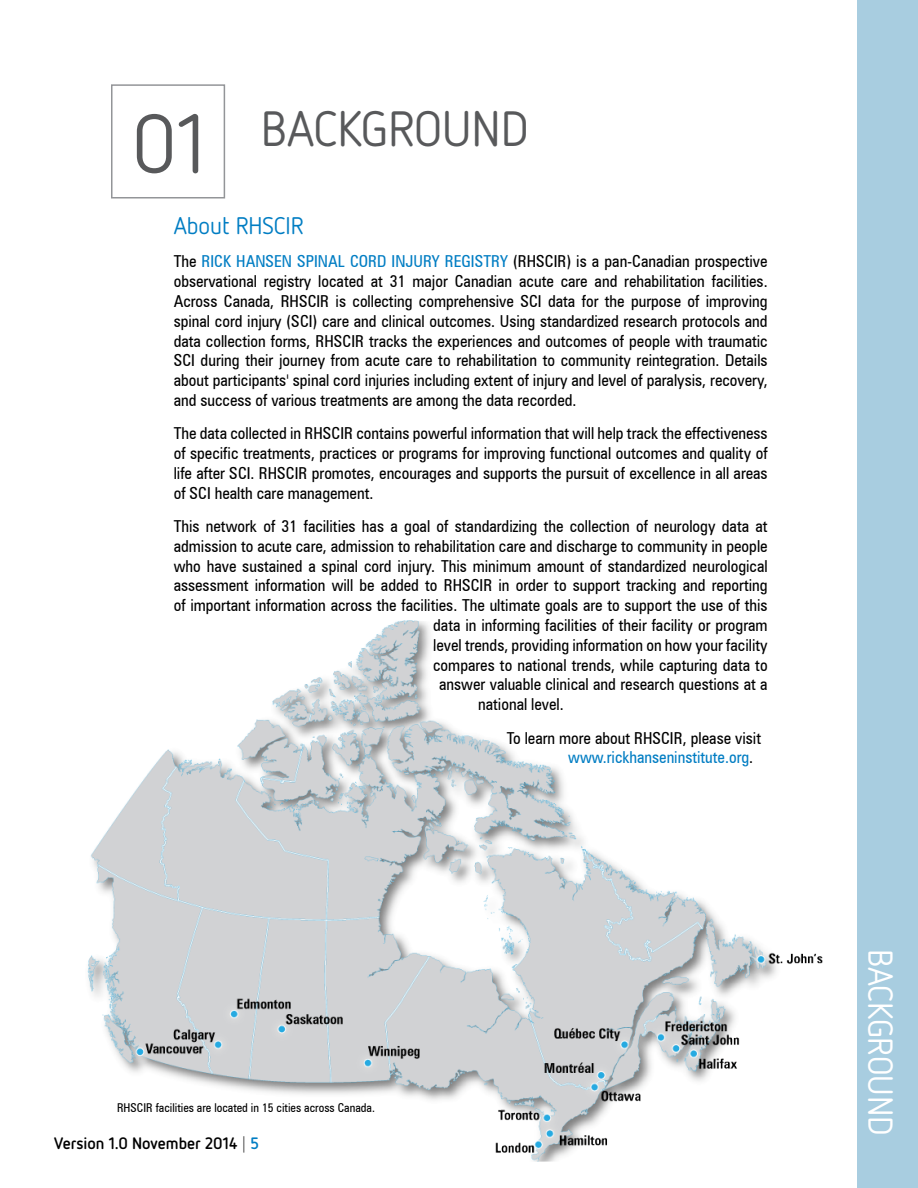
<style>
.page{position:relative;width:918px;height:1188px;background:#fff}
.page>*{position:absolute;margin:0;border:0;box-sizing:border-box;transform-origin:0 0}
.t1{font:82.5px "Netto OT";color:#58595b}
.t2{font:49.5px "Netto OT";color:#58595b}
.t3{font:34.5px "Netto OT";color:#fff}
.t4{font:24px "Netto OT";color:#007dc3}
.t5{font:condensed 16.5px/19.8px "Zurich BT";color:#000;text-align:justify}
.t6{font:700 16.5px "Netto OT";color:#000}
.t7{font:condensed 12.15px "Zurich BT";color:#000}
.s1{color:#007dc3}
.s2{font-weight:300}
</style>
<div class="page">
<div style="left:111px;top:84px;width:114px;height:115px;border:2px solid #939598"></div>
<img style="left:87px;top:620px;width:736px;height:542px">
<div style="left:857px;top:0;width:61px;height:1188px;background:#a8cde0"></div>
<h1 class="t1" style="left:131px;top:93px;width:76px">01</h1>
<h2 class="t2" style="left:261px;top:99px;width:270px">BACKGROUND</h2>
<h3 class="t4" style="left:174px;top:211px;width:131px">About RHSCIR</h3>
<p class="t5" style="left:174px;top:252px;width:595px">The <span class="s1">RICK HANSEN SPINAL CORD INJURY REGISTRY</span> (RHSCIR) is a pan-Canadian prospective observational registry located at 31 major Canadian acute care and rehabilitation facilities.<br>Across Canada, RHSCIR is collecting comprehensive SCI data for the purpose of improving spinal cord injury (SCI) care and clinical outcomes. Using standardized research protocols and data collection forms, RHSCIR tracks the experiences and outcomes of people with traumatic SCI during their journey from acute care to rehabilitation to community reintegration. Details about participants' spinal cord injuries including extent of injury and level of paralysis, recovery, and success of various treatments are among the data recorded.</p>
<p class="t5" style="left:174px;top:423px;width:595px">The data collected in RHSCIR contains powerful information that will help track the effectiveness of specific treatments, practices or programs for improving functional outcomes and quality of life after SCI. RHSCIR promotes, encourages and supports the pursuit of excellence in all areas of SCI health care management.</p>
<p class="t5" style="left:174px;top:516px;width:595px">This network of 31 facilities has a goal of standardizing the collection of neurology data at</p>
<p class="t5" style="left:174px;top:536px;width:595px">admission to acute care, admission to rehabilitation care and discharge to community in people</p>
<p class="t5" style="left:174px;top:556px;width:595px">who have sustained a spinal cord injury. This minimum amount of standardized neurological</p>
<p class="t5" style="left:174px;top:576px;width:595px">assessment information will be added to RHSCIR in order to support tracking and reporting</p>
<p class="t5" style="left:174px;top:595px;width:595px">of important information across the facilities. The ultimate goals are to support the use of this</p>
<p class="t5" style="left:433px;top:615px;width:336px">data in informing facilities of their facility or program</p>
<p class="t5" style="left:433px;top:635px;width:336px">level trends, providing information on how your facility</p>
<p class="t5" style="left:433px;top:655px;width:336px">compares to national trends, while capturing data to</p>
<p class="t5" style="left:439px;top:675px;width:330px">answer valuable clinical and research questions at a</p>
<p class="t5" style="left:478px;top:694px;width:87px">national level.</p>
<p class="t5" style="left:568px;top:728px;width:194px;text-indent:-62px">To learn more about RHSCIR, please visit <span class="s1">www.rickhanseninstitute.org</span>.</p>
<p class="t7" style="left:117px;top:1100px;width:259px">RHSCIR facilities are located in 15 cities across Canada.</p>
<p class="t6" style="left:54px;top:1133px;width:207px">Version 1.0 November 2014 <span class="s2">|</span> <span class="s1">5</span></p>
<h3 class="t3" style="left:902px;top:949px;width:188px;rotate:90deg">BACKGROUND</h3>
</div>
